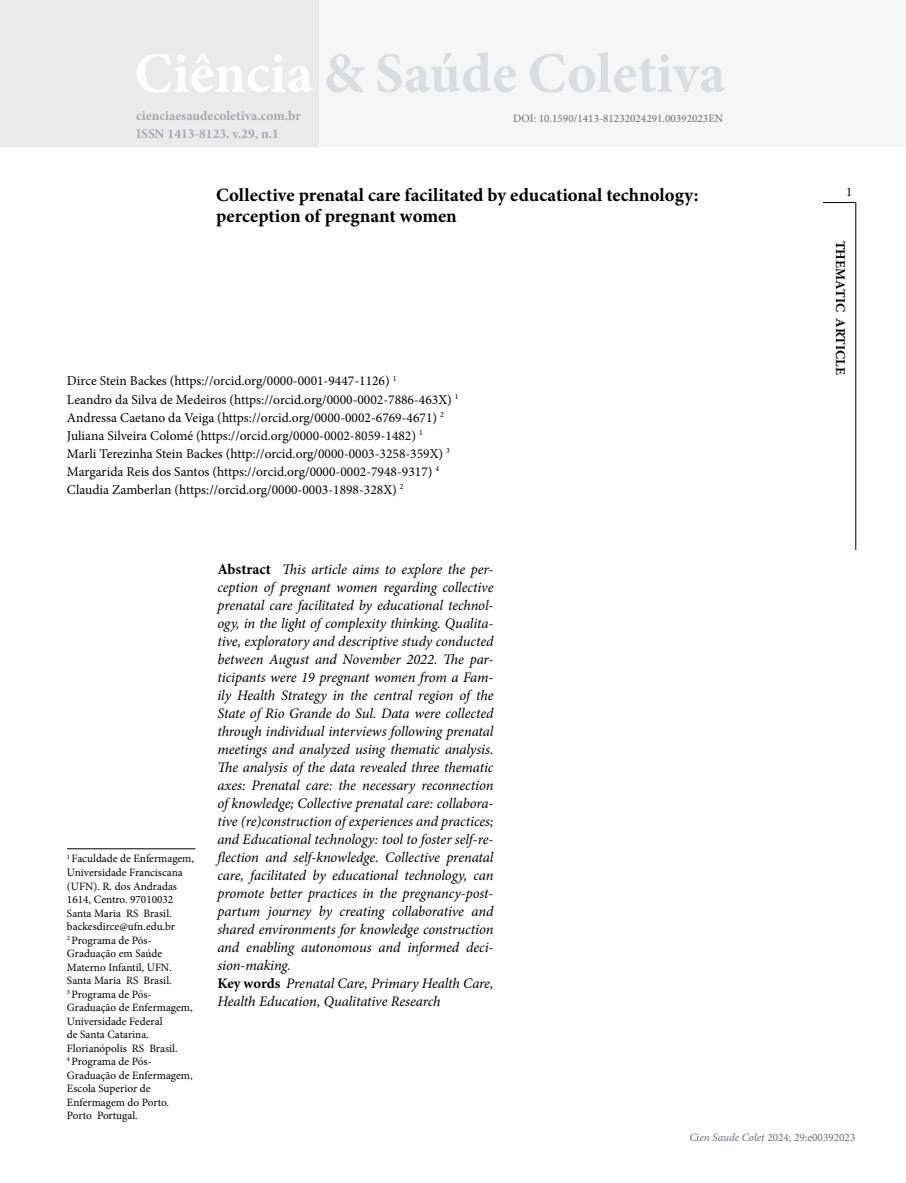
<style>
.page{position:relative;width:906px;height:1183px;background:#fff}
.page>*{position:absolute;margin:0;border:0;box-sizing:border-box;transform-origin:0 0}
.t1{font:700 57px "Minion Pro";color:#dcddde}
.t2{font:700 18.75px "Minion Pro";color:#000}
.t3{font:italic 14.55px/18px "Minion Pro";letter-spacing:-.01em;color:#000}
.t4{font:13.5px/18px "Minion Pro";color:#000}
.t5{font:700 13.5px/18px "Minion Pro";color:#a7a9ac}
.t6{font:700 13.5px "Minion Pro";letter-spacing:.01em;color:#000}
.t7{font:12.75px "Minion Pro";color:#000}
.t8{font:11.25px/13.5px "Minion Pro";color:#000}
.t9{font:11.25px "Minion Pro";color:#6d6e71}
.s1{color:#fff}
.s2{font-weight:700;font-style:normal;font-size:15px}
.s3{font-weight:700;font-style:normal}
.s4{font-style:italic}
</style>
<div class="page">
<div style="left:319px;top:0;width:587px;height:147px;background:#f6f6f6"></div>
<hr style="left:823px;top:202px;width:32px;height:1px;background:#000">
<hr style="left:855px;top:202px;width:1px;height:348px;background:#000">
<hr style="left:67px;top:848px;width:128px;height:1px;background:#000">
<div style="left:0;top:0;width:319px;height:147px;background:#ebebec"></div>
<h1 class="t1" style="left:134px;top:33px;width:593px"><span class="s1">Ciência</span> &amp; Saúde Coletiva</h1>
<p class="t5" style="left:136px;top:106px;width:166px">cienciaesaudecoletiva.com.br<br>ISSN 1413-8123. v.29, n.1</p>
<p class="t9" style="left:513px;top:111px;width:211px">DOI: 10.1590/1413-81232024291.00392023EN</p>
<p class="t2" style="left:216px;top:181px;width:484px">Collective prenatal care facilitated by educational technology:</p>
<p class="t7" style="left:846px;top:183px;width:8px">1</p>
<p class="t2" style="left:216px;top:203px;width:242px">perception of pregnant women</p>
<p class="t4" style="left:67px;top:372px;width:393px">Dirce Stein Backes (https://orcid.org/0000-0001-9447-1126) <sup>1<br></sup>Leandro da Silva de Medeiros (https://orcid.org/0000-0002-7886-463X) <sup>1<br></sup>Andressa Caetano da Veiga (https://orcid.org/0000-0002-6769-4671) <sup>2<br></sup>Juliana Silveira Colomé (https://orcid.org/0000-0002-8059-1482) <sup>1<br></sup>Marli Terezinha Stein Backes (http://orcid.org/0000-0003-3258-359X) <sup>3<br></sup>Margarida Reis dos Santos (https://orcid.org/0000-0002-7948-9317) <sup>4<br></sup>Claudia Zamberlan (https://orcid.org/0000-0003-1898-328X) <sup>2</sup></p>
<p class="t8" style="left:67px;top:852px;width:129px"><sup>1</sup> Faculdade de Enfermagem,<br>Universidade Franciscana (UFN). R. dos Andradas<br>1614, Centro. 97010032<br>Santa Maria RS Brasil. backesdirce@ufn.edu.br<br><sup>2</sup> Programa de Pós-<br>Graduação em Saúde<br>Materno Infantil, UFN.<br>Santa Maria RS Brasil.<br><sup>3</sup> Programa de Pós-<br>Graduação de Enfermagem,<br>Universidade Federal<br>de Santa Catarina.<br>Florianópolis RS Brasil.<br><sup>4</sup> Programa de Pós-<br>Graduação de Enfermagem,<br>Escola Superior de<br>Enfermagem do Porto.<br>Porto Portugal.</p>
<p class="t3" style="left:217px;top:560px;width:278px"><span class="s2">Abstract</span> This article aims to explore the per&shy;ception of pregnant women regarding collective prenatal care facilitated by educational technol&shy;ogy, in the light of complexity thinking. Qualita&shy;tive, exploratory and descriptive study conducted between August and November 2022. The par&shy;ticipants were 19 pregnant women from a Fam&shy;ily Health Strategy in the central region of the State of Rio Grande do Sul. Data were collected through individual interviews following prenatal meetings and analyzed using thematic analysis.<br>The analysis of the data revealed three thematic axes: Prenatal care: the necessary reconnection of knowledge; Collective prenatal care: collabora&shy;tive (re)construction of experiences and practices; and Educational technology: tool to foster self-re&shy;flection and self-knowledge. Collective prenatal care, facilitated by educational technology, can promote better practices in the pregnancy-post&shy;partum journey by creating collaborative and shared environments for knowledge construction and enabling autonomous and informed deci&shy;sion-making.<br><span class="s3">Key words</span> Prenatal Care, Primary Health Care, Health Education, Qualitative Research</p>
<p class="t6" style="left:850px;top:240px;width:134px;rotate:90deg">THEMATIC article</p>
<p class="t9" style="left:689px;top:1129px;width:168px"><span class="s4">Cien Saude Colet</span> 2024; 29:e00392023</p>
</div>
